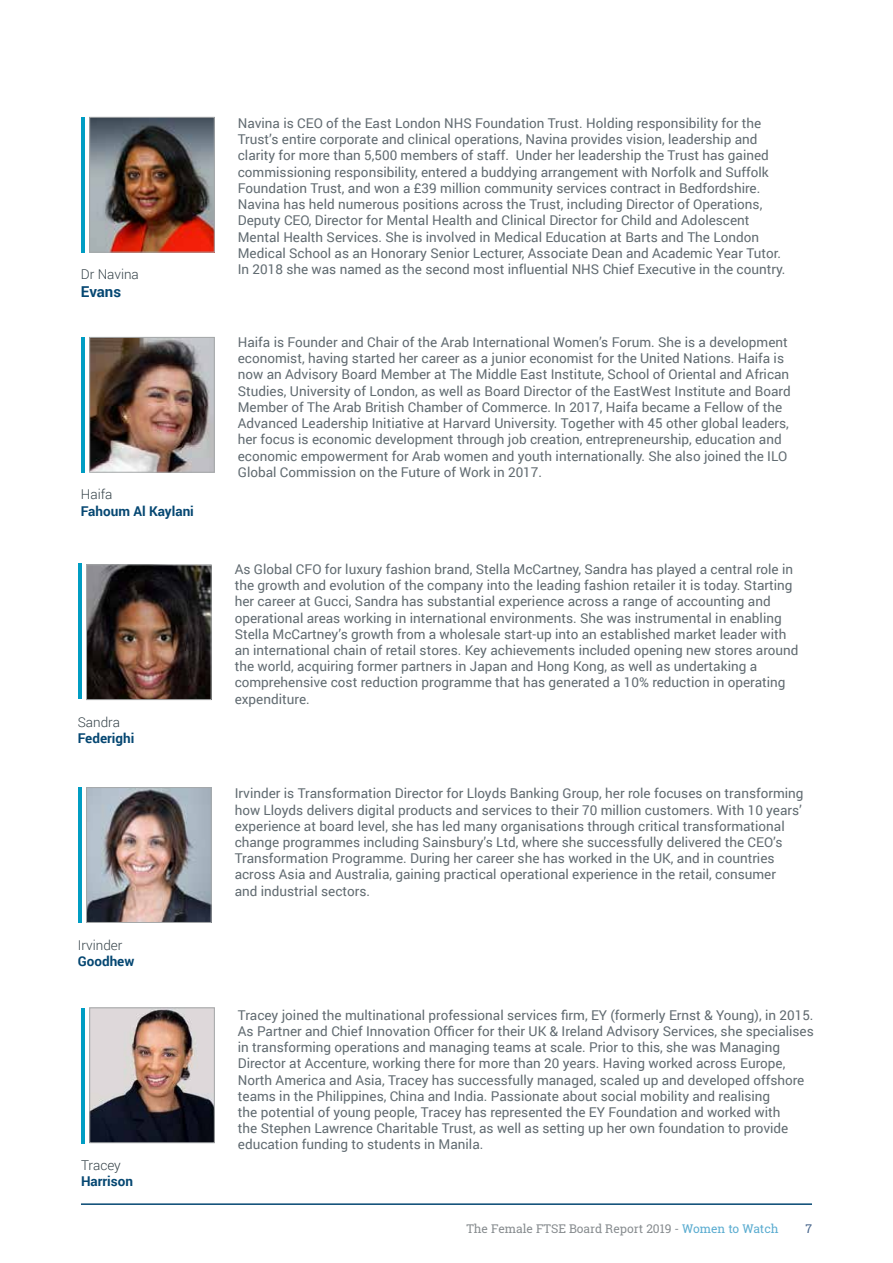
<style>
.page{position:relative;width:893px;height:1263px;background:#fff}
.page>*{position:absolute;margin:0;border:0;box-sizing:border-box;transform-origin:0 0}
.t1{font:700 15px "Roboto";letter-spacing:-.005em;color:#054772}
.t2{font:13.5px/16.2px "Roboto";color:#616b71}
.t3{font:700 13.5px "Roboto";color:#054772}
.t4{font:300 13.5px "Roboto";color:#354248}
.t5{font:12px "Roboto Slab";color:#878c8f}
.t6{font:12px "Roboto Slab";color:#426188}
.s1{color:#5aacd0}
</style>
<div class="page">
<hr style="left:81px;top:1203px;width:731px;height:2px;background:#054772">
<img style="left:91px;top:119px;width:121px;height:131px">
<div style="left:89px;top:117px;width:125px;height:135px;border:1px solid #a5a8a9"></div>
<hr style="left:81px;top:117px;width:4px;height:136px;background:#009dc3">
<img style="left:91px;top:339px;width:121px;height:131px">
<div style="left:89px;top:337px;width:125px;height:135px;border:1px solid #a5a8a9"></div>
<hr style="left:81px;top:337px;width:4px;height:136px;background:#009dc3">
<img style="left:88px;top:789px;width:121px;height:132px">
<div style="left:86px;top:787px;width:125px;height:136px;border:1px solid #a5a8a9"></div>
<hr style="left:78px;top:788px;width:4px;height:135px;background:#009dc3">
<hr style="left:78px;top:563px;width:4px;height:136px;background:#009dc3">
<img style="left:88px;top:567px;width:121px;height:131px">
<div style="left:86px;top:565px;width:125px;height:135px;border:1px solid #a5a8a9"></div>
<img style="left:92px;top:1010px;width:121px;height:131px">
<div style="left:90px;top:1008px;width:125px;height:135px;border:1px solid #a5a8a9"></div>
<hr style="left:81px;top:1008px;width:4px;height:135px;background:#009dc3">
<p class="t4" style="left:81px;top:265px;width:59px">Dr Navina</p>
<p class="t1" style="left:81px;top:281px;width:42px">Evans</p>
<p class="t4" style="left:81px;top:485px;width:33px">Haifa</p>
<p class="t3" style="left:81px;top:501px;width:114px">Fahoum Al Kaylani</p>
<p class="t4" style="left:78px;top:712px;width:44px">Sandra</p>
<p class="t3" style="left:78px;top:728px;width:58px">Federighi</p>
<p class="t4" style="left:78px;top:935px;width:46px">Irvinder</p>
<p class="t3" style="left:78px;top:951px;width:58px">Goodhew</p>
<p class="t4" style="left:81px;top:1156px;width:41px">Tracey</p>
<p class="t3" style="left:81px;top:1172px;width:54px">Harrison</p>
<p class="t2" style="left:238px;top:115px;width:549px">Navina is CEO of the East London NHS Foundation Trust. Holding responsibility for the Trust’s entire corporate and clinical operations, Navina provides vision, leadership and clarity for more than 5,500 members of staff. Under her leadership the Trust has gained commissioning responsibility, entered a buddying arrangement with Norfolk and Suffolk Foundation Trust, and won a £39 million community services contract in Bedfordshire.<br>Navina has held numerous positions across the Trust, including Director of Operations, Deputy CEO, Director for Mental Health and Clinical Director for Child and Adolescent Mental Health Services. She is involved in Medical Education at Barts and The London Medical School as an Honorary Senior Lecturer, Associate Dean and Academic Year Tutor.<br>In 2018 she was named as the second most influential NHS Chief Executive in the country.</p>
<p class="t2" style="left:238px;top:334px;width:554px">Haifa is Founder and Chair of the Arab International Women’s Forum. She is a development economist, having started her career as a junior economist for the United Nations. Haifa is now an Advisory Board Member at The Middle East Institute, School of Oriental and African Studies, University of London, as well as Board Director of the EastWest Institute and Board Member of The Arab British Chamber of Commerce. In 2017, Haifa became a Fellow of the Advanced Leadership Initiative at Harvard University. Together with 45 other global leaders, her focus is economic development through job creation, entrepreneurship, education and economic empowerment for Arab women and youth internationally. She also joined the ILO Global Commission on the Future of Work in 2017.</p>
<p class="t2" style="left:235px;top:561px;width:565px">As Global CFO for luxury fashion brand, Stella McCartney, Sandra has played a central role in the growth and evolution of the company into the leading fashion retailer it is today. Starting her career at Gucci, Sandra has substantial experience across a range of accounting and operational areas working in international environments. She was instrumental in enabling Stella McCartney’s growth from a wholesale start-up into an established market leader with an international chain of retail stores. Key achievements included opening new stores around the world, acquiring former partners in Japan and Hong Kong, as well as undertaking a comprehensive cost reduction programme that has generated a 10% reduction in operating expenditure.</p>
<p class="t2" style="left:235px;top:785px;width:570px">Irvinder is Transformation Director for Lloyds Banking Group, her role focuses on transforming how Lloyds delivers digital products and services to their 70 million customers. With 10 years’ experience at board level, she has led many organisations through critical transformational change programmes including Sainsbury’s Ltd, where she successfully delivered the CEO’s Transformation Programme. During her career she has worked in the UK, and in countries across Asia and Australia, gaining practical operational experience in the retail, consumer<br>and industrial sectors.</p>
<p class="t2" style="left:238px;top:1006px;width:577px">Tracey joined the multinational professional services firm, EY (formerly Ernst &amp; Young), in 2015.<br>As Partner and Chief Innovation Officer for their UK &amp; Ireland Advisory Services, she specialises in transforming operations and managing teams at scale. Prior to this, she was Managing Director at Accenture, working there for more than 20 years. Having worked across Europe, North America and Asia, Tracey has successfully managed, scaled up and developed offshore teams in the Philippines, China and India. Passionate about social mobility and realising<br>the potential of young people, Tracey has represented the EY Foundation and worked with<br>the Stephen Lawrence Charitable Trust, as well as setting up her own foundation to provide education funding to students in Manila.</p>
<p class="t5" style="left:466px;top:1220px;width:314px">The Female FTSE Board Report 2019 - <span class="s1">Women to Watch</span></p>
<p class="t6" style="left:805px;top:1220px;width:8px">7</p>
</div>
